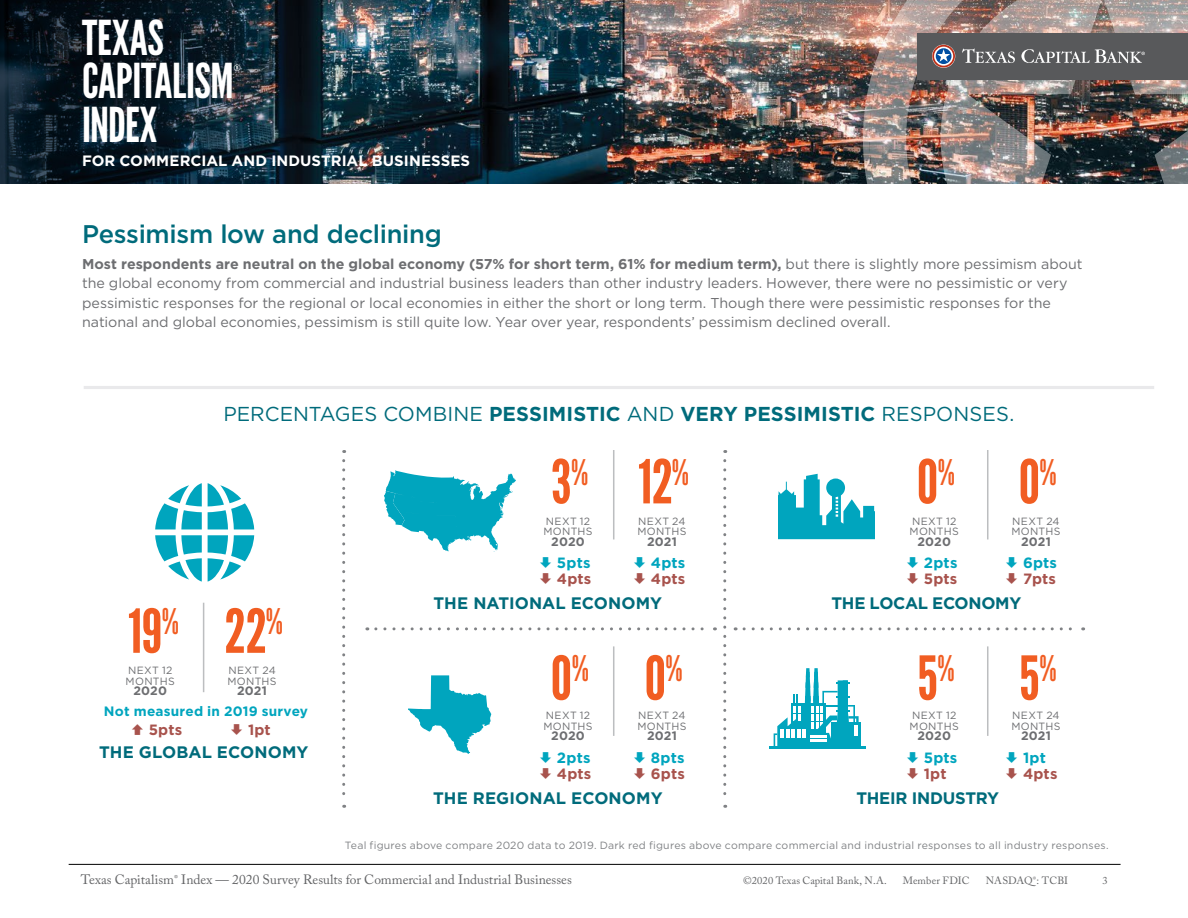
<style>
.page{position:relative;width:1188px;height:918px;background:#fff}
.page>*{position:absolute;margin:0;border:0;box-sizing:border-box;transform-origin:0 0}
.t1{font:60.45px "League Gothic";color:#f15d22}
.t2{font:48px/43.5px "League Gothic";letter-spacing:-.01em;color:#fff}
.t3{font:500 25.5px "Gotham";letter-spacing:-.015em;color:#006b7b}
.t4{font:20.1px "Gotham";letter-spacing:.005em;color:#006b7b}
.t5{font:700 16.65px "Gotham";color:#006b7b}
.t6{font:700 16.65px "Gotham";letter-spacing:-.02em;color:#006b7b}
.t7{font:700 15px "Gotham";color:#fff}
.t8{font:700 14.85px "Gotham";letter-spacing:.015em;color:#a8534d}
.t9{font:700 14.85px "Gotham";letter-spacing:.015em;color:#00a5be}
.t10{font:14.25px/19.5px "Gotham";color:#6d6e71}
.t11{font:700 13.65px "Gotham";letter-spacing:.015em;color:#00a5be}
.t12{font:13.5px "Adobe Caslon Pro";letter-spacing:.005em;color:#636466}
.t13{font:700 12.3px "Gotham";letter-spacing:.015em;color:#6d6e71}
.t14{font:10.5px/10.5px "Gotham";letter-spacing:.03em;color:#6d6e71}
.t15{font:10.5px "Gotham";letter-spacing:.02em;color:#808285}
.t16{font:10.5px "Adobe Caslon Pro";letter-spacing:.01em;color:#636466}
.t17{font:8.7px "League Gothic";color:#fff}
.s1{font-weight:700}
</style>
<div class="page">
<img style="left:386px;top:0;width:477px;height:183px">
<img style="left:869px;top:0;width:319px;height:183px">
<div style="left:918px;top:33px;width:270px;height:46px;background:#58595b"></div>
<svg style="left:932px;top:45px;width:23px;height:22px"></svg>
<svg style="left:962px;top:48px;width:53px;height:15px"></svg>
<svg style="left:1021px;top:49px;width:124px;height:14px"></svg>
<img style="left:0;top:0;width:386px;height:183px">
<hr style="left:69px;top:864px;width:1052px;height:1px;background:#000">
<hr style="left:84px;top:386px;width:1070px;height:3px;background:#e9e9eb">
<svg style="left:723px;top:461px;width:3px;height:347px"></svg>
<svg style="left:342px;top:461px;width:3px;height:347px"></svg>
<svg style="left:376px;top:627px;width:339px;height:3px"></svg>
<svg style="left:744px;top:627px;width:340px;height:3px"></svg>
<hr style="left:613px;top:646px;width:1px;height:90px;background:#bcbec0">
<hr style="left:987px;top:646px;width:2px;height:90px;background:#bcbec0">
<svg style="left:384px;top:470px;width:132px;height:82px"></svg>
<hr style="left:613px;top:450px;width:1px;height:89px;background:#bcbec0">
<svg style="left:408px;top:675px;width:83px;height:79px"></svg>
<hr style="left:987px;top:450px;width:2px;height:89px;background:#bcbec0">
<svg style="left:778px;top:474px;width:97px;height:65px"></svg>
<div style="left:831px;top:722px;width:29px;height:26px;background:#00a5be"></div>
<hr style="left:769px;top:747px;width:97px;height:2px;background:#00a5be">
<svg style="left:774px;top:668px;width:85px;height:79px"></svg>
<hr style="left:203px;top:603px;width:1px;height:89px;background:#bcbec0">
<svg style="left:155px;top:535px;width:47px;height:47px"></svg>
<svg style="left:208px;top:535px;width:46px;height:47px"></svg>
<svg style="left:155px;top:483px;width:47px;height:46px"></svg>
<svg style="left:208px;top:483px;width:46px;height:46px"></svg>
<h2 class="t2" style="left:82px;top:16px;width:153px">TEXAS<br>CAPITALISM</h2>
<p class="t17" style="left:234px;top:63px;width:9px">®</p>
<h2 class="t2" style="left:82px;top:103px;width:77px">INDEX</h2>
<p class="t7" style="left:82px;top:151px;width:390px">FOR COMMERCIAL AND INDUSTRIAL BUSINESSES</p>
<h3 class="t3" style="left:82px;top:218px;width:361px">Pessimism low and declining</h3>
<p class="t10" style="left:82px;top:254px;width:1002px"><span class="s1">Most respondents are neutral on the global economy (57% for short term, 61% for medium term),</span> but there is slightly more pessimism about the global economy from commercial and industrial business leaders than other industry leaders. However, there were no pessimistic or very pessimistic responses for the regional or local economies in either the short or long term. Though there were pessimistic responses for the national and global economies, pessimism is still quite low. Year over year, respondents’ pessimism declined overall.</p>
<h3 class="t4" style="left:224px;top:401px;width:792px">PERCENTAGES COMBINE <span class="s1">PESSIMISTIC</span> AND <span class="s1">VERY PESSIMISTIC</span> RESPONSES.</h3>
<h1 class="t1" style="left:551px;top:446px;width:139px">3<sup>%</sup> 12<sup>%</sup></h1>
<h1 class="t1" style="left:917px;top:446px;width:142px">0<sup>%</sup> 0<sup>%</sup></h1>
<p class="t14" style="left:543px;top:516px;width:51px">NEXT 12<br>MONTHS</p>
<p class="t13" style="left:551px;top:533px;width:35px">2020</p>
<p class="t14" style="left:637px;top:516px;width:51px">NEXT 24<br>MONTHS</p>
<p class="t13" style="left:647px;top:533px;width:31px">2021</p>
<p class="t14" style="left:910px;top:516px;width:51px">NEXT 12<br>MONTHS</p>
<p class="t13" style="left:917px;top:533px;width:35px">2020</p>
<p class="t14" style="left:1011px;top:516px;width:51px">NEXT 24<br>MONTHS</p>
<p class="t13" style="left:1021px;top:533px;width:31px">2021</p>
<p class="t9" style="left:651px;top:553px;width:36px">4pts</p>
<p class="t9" style="left:1023px;top:553px;width:36px">6pts</p>
<p class="t9" style="left:557px;top:553px;width:35px">5pts</p>
<p class="t9" style="left:924px;top:553px;width:35px">2pts</p>
<h1 class="t1" style="left:128px;top:595px;width:156px">19<sup>%</sup> 22<sup>%</sup></h1>
<p class="t14" style="left:227px;top:665px;width:51px">NEXT 24<br>MONTHS</p>
<p class="t13" style="left:237px;top:683px;width:31px">2021</p>
<p class="t11" style="left:104px;top:702px;width:206px">Not measured in 2019 survey</p>
<p class="t14" style="left:126px;top:665px;width:51px">NEXT 12<br>MONTHS</p>
<p class="t13" style="left:133px;top:683px;width:35px">2020</p>
<p class="t8" style="left:149px;top:719px;width:35px">5pts</p>
<p class="t8" style="left:248px;top:719px;width:24px">1pt</p>
<p class="t5" style="left:99px;top:741px;width:211px">THE GLOBAL ECONOMY</p>
<p class="t8" style="left:557px;top:569px;width:36px">4pts</p>
<p class="t8" style="left:924px;top:569px;width:35px">5pts</p>
<p class="t8" style="left:651px;top:569px;width:36px">4pts</p>
<p class="t8" style="left:1023px;top:569px;width:35px">7pts</p>
<p class="t5" style="left:434px;top:592px;width:230px">THE NATIONAL ECONOMY</p>
<p class="t6" style="left:832px;top:592px;width:191px">THE LOCAL ECONOMY</p>
<h1 class="t1" style="left:551px;top:642px;width:40px">0<sup>%</sup></h1>
<h1 class="t1" style="left:917px;top:642px;width:39px">5<sup>%</sup></h1>
<h1 class="t1" style="left:645px;top:642px;width:40px">0<sup>%</sup></h1>
<h1 class="t1" style="left:1019px;top:642px;width:39px">5<sup>%</sup></h1>
<p class="t14" style="left:543px;top:710px;width:51px">NEXT 12<br>MONTHS</p>
<p class="t13" style="left:551px;top:728px;width:35px">2020</p>
<p class="t14" style="left:637px;top:710px;width:51px">NEXT 24<br>MONTHS</p>
<p class="t13" style="left:647px;top:728px;width:31px">2021</p>
<p class="t14" style="left:910px;top:710px;width:51px">NEXT 12<br>MONTHS</p>
<p class="t13" style="left:917px;top:728px;width:35px">2020</p>
<p class="t14" style="left:1011px;top:710px;width:51px">NEXT 24<br>MONTHS</p>
<p class="t13" style="left:1021px;top:728px;width:31px">2021</p>
<p class="t9" style="left:557px;top:748px;width:35px">2pts</p>
<p class="t9" style="left:924px;top:748px;width:35px">5pts</p>
<p class="t9" style="left:651px;top:748px;width:35px">8pts</p>
<p class="t9" style="left:1023px;top:748px;width:24px">1pt</p>
<p class="t8" style="left:651px;top:764px;width:36px">6pts</p>
<p class="t8" style="left:1023px;top:764px;width:36px">4pts</p>
<p class="t8" style="left:557px;top:764px;width:36px">4pts</p>
<p class="t8" style="left:924px;top:764px;width:24px">1pt</p>
<p class="t5" style="left:433px;top:787px;width:231px">THE REGIONAL ECONOMY</p>
<p class="t5" style="left:857px;top:787px;width:144px">THEIR INDUSTRY</p>
<p class="t15" style="left:345px;top:838px;width:765px">Teal figures above compare 2020 data to 2019. Dark red figures above compare commercial and industrial responses to all industry responses.</p>
<p class="t12" style="left:81px;top:872px;width:493px">Texas Capitalism<sup>®</sup> Index — 2020 Survey Results for Commercial and Industrial Businesses</p>
<p class="t16" style="left:1102px;top:875px;width:7px">3</p>
<p class="t16" style="left:743px;top:875px;width:145px">©2020 Texas Capital Bank, N.A.</p>
<p class="t16" style="left:903px;top:875px;width:69px">Member FDIC</p>
<p class="t16" style="left:986px;top:875px;width:84px">NASDAQ<sup>®</sup>: TCBI</p>
</div>
